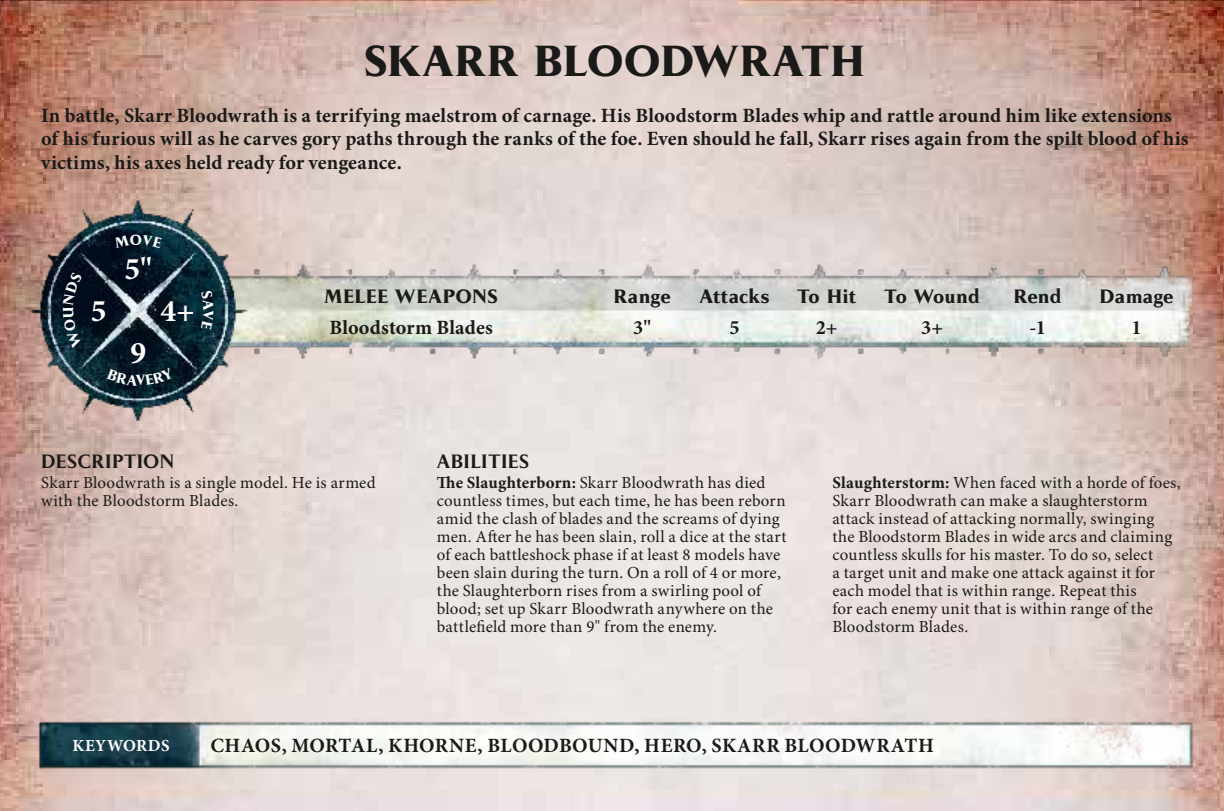
<style>
.page{position:relative;width:1224px;height:811px;background:#fff}
.page>*{position:absolute;margin:0;border:0;box-sizing:border-box;transform-origin:0 0}
.t1{font:700 40.5px "Pompei Std";color:#1a1a18}
.t2{font:700 31.5px "Minion Pro";color:#fff}
.t3{font:700 20.25px/23.6px "Minion Pro";letter-spacing:.01em;color:#1a1a18}
.t4{font:700 18px "Pompei Std";letter-spacing:.02em;color:#1a1a18}
.t5{font:600 18px "Pompei Std";letter-spacing:.02em;color:#1a1a18}
.t6{font:16.88px/18px "Minion Pro";letter-spacing:.015em;color:#1a1a18}
.t7{font:700 16.88px "Minion Pro";letter-spacing:.02em;color:#fff}
.s1{font-weight:700}
</style>
<div class="page">
<img style="left:0;top:0;width:1224px;height:810px">
<img style="left:248px;top:248px;width:943px;height:157px">
<img style="left:27px;top:199px;width:221px;height:221px">
<img style="left:29px;top:695px;width:1167px;height:104px">
<svg style="left:114px;top:234px;width:49px;height:14px"></svg>
<svg style="left:201px;top:290px;width:13px;height:40px"></svg>
<svg style="left:107px;top:367px;width:67px;height:19px"></svg>
<svg style="left:63px;top:272px;width:20px;height:76px;background:#021423"></svg>
<h1 class="t1" style="left:364px;top:34px;width:502px">SKARR BLOODWRATH</h1>
<p class="t3" style="left:41px;top:104px;width:1149px">In battle, Skarr Bloodwrath is a terrifying maelstrom of carnage. His Bloodstorm Blades whip and rattle around him like extensions of his furious will as he carves gory paths through the ranks of the foe. Even should he fall, Skarr rises again from the spilt blood of his victims, his axes held ready for vengeance.</p>
<h2 class="t2" style="left:125px;top:250px;width:29px">5"</h2>
<h2 class="t2" style="left:91px;top:292px;width:17px">5</h2>
<h2 class="t2" style="left:160px;top:292px;width:36px">4+</h2>
<h2 class="t2" style="left:130px;top:333px;width:17px">9</h2>
<p class="t4" style="left:324px;top:284px;width:175px">MELEE WEAPONS</p>
<p class="t4" style="left:613px;top:284px;width:59px">Range</p>
<p class="t4" style="left:699px;top:284px;width:72px">Attacks</p>
<p class="t4" style="left:797px;top:284px;width:60px">To Hit</p>
<p class="t4" style="left:884px;top:284px;width:97px">To Wound</p>
<p class="t4" style="left:1013px;top:284px;width:50px">Rend</p>
<p class="t4" style="left:1099px;top:284px;width:75px">Damage</p>
<p class="t3" style="left:329px;top:316px;width:165px">Bloodstorm Blades</p>
<p class="t3" style="left:633px;top:316px;width:19px">3"</p>
<p class="t3" style="left:729px;top:316px;width:12px">5</p>
<p class="t3" style="left:816px;top:316px;width:23px">2+</p>
<p class="t3" style="left:921px;top:316px;width:23px">3+</p>
<p class="t3" style="left:1029px;top:316px;width:18px">-1</p>
<p class="t3" style="left:1131px;top:316px;width:12px">1</p>
<p class="t5" style="left:41px;top:449px;width:134px">DESCRIPTION</p>
<p class="t6" style="left:41px;top:474px;width:336px">Skarr Bloodwrath is a single model. He is armed with the Bloodstorm Blades.</p>
<p class="t5" style="left:437px;top:449px;width:94px">ABILITIES</p>
<p class="t6" style="left:437px;top:474px;width:351px"><span class="s1">The Slaughterborn:</span> Skarr Bloodwrath has died countless times, but each time, he has been reborn amid the clash of blades and the screams of dying men. After he has been slain, roll a dice at the start of each battleshock phase if at least 8 models have been slain during the turn. On a roll of 4 or more, the Slaughterborn rises from a swirling pool of blood; set up Skarr Bloodwrath anywhere on the battlefield more than 9" from the enemy.</p>
<p class="t6" style="left:832px;top:474px;width:350px"><span class="s1">Slaughterstorm:</span> When faced with a horde of foes, Skarr Bloodwrath can make a slaughterstorm attack instead of attacking normally, swinging the Bloodstorm Blades in wide arcs and claiming countless skulls for his master. To do so, select<br>a target unit and make one attack against it for each model that is within range. Repeat this<br>for each enemy unit that is within range of the Bloodstorm Blades.</p>
<p class="t7" style="left:73px;top:735px;width:98px">KEYWORDS</p>
<p class="t3" style="left:210px;top:734px;width:725px">CHAOS, MORTAL, KHORNE, BLOODBOUND, HERO, SKARR BLOODWRATH</p>
</div>
